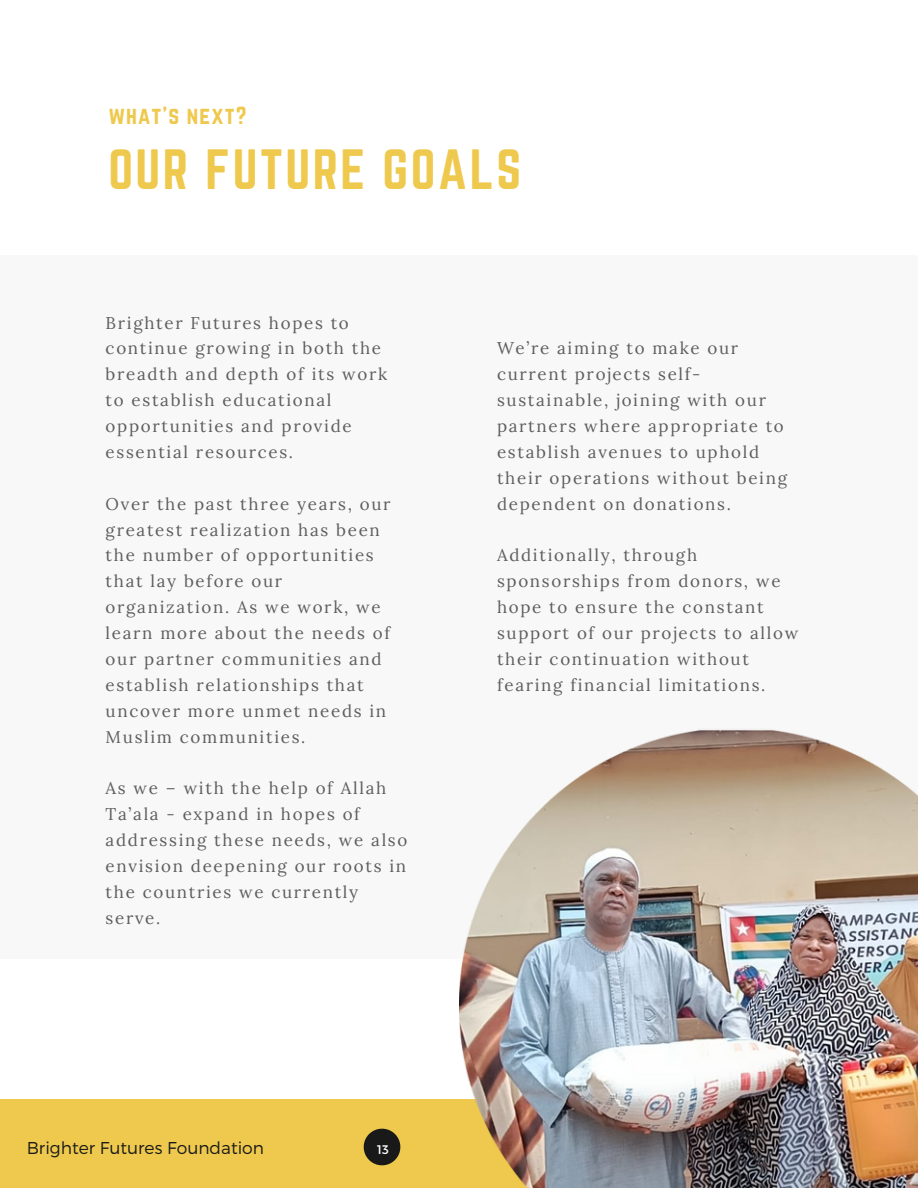
<style>
.page{position:relative;width:918px;height:1188px;background:#fff}
.page>*{position:absolute;margin:0;border:0;box-sizing:border-box;transform-origin:0 0}
.t1{font:49.65px "Norwester";letter-spacing:.05em;color:#eec94d}
.t2{font:21.75px "Norwester";letter-spacing:.05em;color:#eec94d}
.t3{font:300 17.1px "Montserrat";color:#191919}
.t4{font:16.95px/25.8px "Lora";letter-spacing:.1em;color:#5e5e5e}
.t5{font:12.45px "Montserrat";color:#fff}
</style>
<div class="page">
<div style="left:0;top:255px;width:918px;height:703px;background:#f8f8f8"></div>
<div style="left:0;top:1100px;width:918px;height:88px;background:#eec94d"></div>
<svg style="left:364px;top:1129px;width:36px;height:36px"></svg>
<img style="left:459px;top:730px;width:459px;height:458px">
<p class="t2" style="left:108px;top:102px;width:140px">what's next?</p>
<h1 class="t1" style="left:108px;top:139px;width:414px">OUR FUTURE GOALS</h1>
<p class="t4" style="left:106px;top:309px;width:283px">Brighter Futures hopes to continue growing in both the breadth and depth of its work to establish educational opportunities and provide essential resources.</p>
<p class="t4" style="left:106px;top:491px;width:287px">Over the past three years, our greatest realization has been the number of opportunities that lay before our organization. As we work, we learn more about the needs of our partner communities and establish relationships that uncover more unmet needs in<br>Muslim communities.</p>
<p class="t4" style="left:106px;top:775px;width:303px">As we – with the help of Allah<br>Ta’ala - expand in hopes of addressing these needs, we also envision deepening our roots in the countries we currently serve.</p>
<p class="t3" style="left:27px;top:1137px;width:239px">Brighter Futures Foundation</p>
<p class="t5" style="left:377px;top:1142px;width:13px">13</p>
<p class="t4" style="left:497px;top:335px;width:292px">We’re aiming to make our current projects self&shy;sustainable, joining with our partners where appropriate to establish avenues to uphold their operations without being dependent on donations.</p>
<p class="t4" style="left:497px;top:542px;width:303px">Additionally, through sponsorships from donors, we hope to ensure the constant support of our projects to allow their continuation without fearing financial limitations.</p>
</div>
